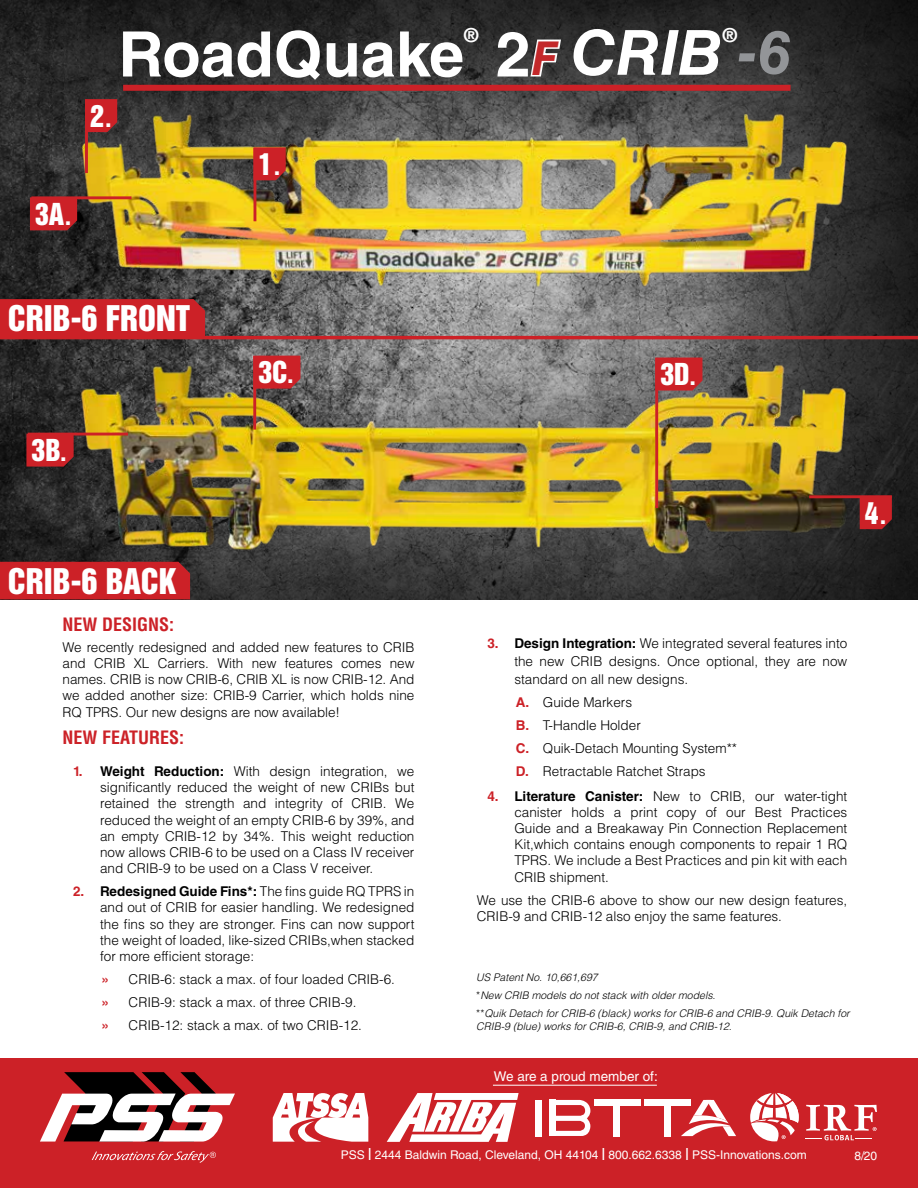
<style>
.page{position:relative;width:918px;height:1188px;background:#fff}
.page>*{position:absolute;margin:0;border:0;box-sizing:border-box;transform-origin:0 0}
.t1{font:700 62.7px "Helvetica LT Std";color:#fff}
.t2{font:italic 700 62.25px "Helvetica LT Std";color:#fff}
.t3{font:32.4px "Helvetica Inserat LT Std";color:#fff}
.t4{font:27.6px "Helvetica Inserat LT Std";color:#fff}
.t5{font:700 19.35px "Helvetica LT Std";color:#fff}
.t6{font:700 condensed 18px "Helvetica LT Std";color:#cc2127}
.t7{font:300 13.5px/16.2px "Helvetica LT Std";color:#000;text-align:justify}
.t8{font:13.5px "Helvetica LT Std";color:#fff}
.t9{font:12px "Helvetica LT Std";color:#fff}
.t10{font:italic 300 10.5px/17.9px "Helvetica LT Std";color:#000}
.s1{font-family:"Helvetica LT Std";font-weight:700;font-stretch:condensed}
.s2{font-style:normal;font-size:62.7px}
.s3{font-size:46.65px}
.s4{color:#939598}
.s5{font-size:59.85px;color:#939598}
.s6{font-weight:700;color:#cc2127}
.s7{font-weight:700}
.s8{font-weight:900}
</style>
<div class="page">
<img style="left:0;top:0;width:918px;height:599px">
<div style="left:0;top:1058px;width:918px;height:130px;background:#cc2127"></div>
<svg style="left:40px;top:1072px;width:195px;height:70px"></svg>
<svg style="left:92px;top:1151px;width:124px;height:12px"></svg>
<svg style="left:272px;top:1093px;width:96px;height:49px"></svg>
<svg style="left:387px;top:1093px;width:132px;height:49px"></svg>
<svg style="left:750px;top:1093px;width:49px;height:48px"></svg>
<svg style="left:806px;top:1105px;width:71px;height:35px"></svg>
<div style="left:536px;top:1100px;width:6px;height:36px;background:#fff"></div>
<div style="left:614px;top:1100px;width:6px;height:36px;background:#fff"></div>
<div style="left:594px;top:1100px;width:47px;height:6px;background:#fff"></div>
<div style="left:664px;top:1100px;width:6px;height:36px;background:#fff"></div>
<div style="left:644px;top:1100px;width:47px;height:6px;background:#fff"></div>
<svg style="left:681px;top:1100px;width:55px;height:36px"></svg>
<svg style="left:549px;top:1100px;width:42px;height:36px"></svg>
<hr style="left:493px;top:1085px;width:164px;height:1px;background:#fff">
<img style="left:72px;top:104px;width:785px;height:189px">
<img style="left:72px;top:359px;width:785px;height:204px">
<svg style="left:85px;top:99px;width:32px;height:33px"></svg>
<hr style="left:85px;top:100px;width:3px;height:73px;background:#cc2127">
<svg style="left:254px;top:147px;width:32px;height:33px"></svg>
<hr style="left:254px;top:148px;width:2px;height:73px;background:#cc2127">
<svg style="left:26px;top:434px;width:48px;height:33px"></svg>
<hr style="left:28px;top:433px;width:100px;height:3px;background:#cc2127">
<svg style="left:30px;top:197px;width:47px;height:33px"></svg>
<hr style="left:31px;top:196px;width:101px;height:3px;background:#cc2127">
<svg style="left:256px;top:356px;width:44px;height:33px"></svg>
<hr style="left:253px;top:356px;width:3px;height:74px;background:#cc2127">
<svg style="left:658px;top:358px;width:44px;height:33px"></svg>
<hr style="left:655px;top:358px;width:3px;height:150px;background:#cc2127">
<svg style="left:860px;top:498px;width:32px;height:31px"></svg>
<hr style="left:809px;top:495px;width:83px;height:3px;background:#cc2127">
<div style="left:0;top:299px;width:205px;height:37px;background:#cc2127"></div>
<div style="left:0;top:562px;width:190px;height:37px;background:#cc2127"></div>
<hr style="left:0;top:336px;width:918px;height:3px;background:#cc2127">
<div style="left:123px;top:85px;width:668px;height:6px;background:#cc2127"></div>
<h3 class="t4" style="left:35px;top:198px;width:39px">3A<span class="s1">.</span></h3>
<h3 class="t4" style="left:90px;top:100px;width:25px">2<span class="s1">.</span></h3>
<h1 class="t1" style="left:118px;top:16px;width:347px">RoadQuake</h1>
<h3 class="t5" style="left:464px;top:24px;width:16px">®</h3>
<h2 class="t2" style="left:496px;top:15px;width:297px"><span class="s2">2</span><span class="s3">F</span> CRIB <span class="s4">-</span><span class="s5">6</span></h2>
<h3 class="t5" style="left:723px;top:24px;width:16px">®</h3>
<h3 class="t4" style="left:259px;top:148px;width:25px">1<span class="s1">.</span></h3>
<h3 class="t3" style="left:8px;top:299px;width:184px">CRIB-6 FRONT</h3>
<h3 class="t4" style="left:258px;top:356px;width:38px">3C<span class="s1">.</span></h3>
<h3 class="t4" style="left:660px;top:358px;width:39px">3D<span class="s1">.</span></h3>
<h3 class="t4" style="left:32px;top:434px;width:38px">3B<span class="s1">.</span></h3>
<h3 class="t3" style="left:8px;top:562px;width:171px">CRIB-6 BACK</h3>
<h3 class="t6" style="left:63px;top:613px;width:113px">NEW DESIGNS:</h3>
<p class="t7" style="left:63px;top:639px;width:353px">We recently redesigned and added new features to CRIB and CRIB XL Carriers. With new features comes new names. CRIB is now CRIB-6, CRIB XL is now CRIB-12. And we added another size: CRIB-9 Carrier, which holds nine RQ TPRS. Our new designs are now available!</p>
<h3 class="t6" style="left:63px;top:726px;width:123px">NEW FEATURES:</h3>
<p class="t7" style="left:100px;top:763px;width:316px;text-indent:-27px"><span class="s6">1.</span> <span class="s7">Weight Reduction:</span> With design integration, we significantly reduced the weight of new CRIBs but retained the strength and integrity of CRIB. We reduced the weight of an empty CRIB-6 by 39%, and an empty CRIB-12 by 34%. This weight reduction now allows CRIB-6 to be used on a Class IV receiver and CRIB-9 to be used on a Class V receiver.</p>
<p class="t7" style="left:100px;top:883px;width:316px;text-indent:-27px"><span class="s6">2.</span> <span class="s7">Redesigned Guide Fins*:</span> The fins guide RQ TPRS in and out of CRIB for easier handling. We redesigned the fins so they are stronger. Fins can now support the weight of loaded, like-sized CRIBs,when stacked for more efficient storage:</p>
<p class="t7" style="left:102px;top:968px;width:295px;line-height:23px;text-align:left"><span class="s6">»</span> CRIB-6: stack a max. of four loaded CRIB-6. <span class="s6">»</span> CRIB-9: stack a max. of three CRIB-9.<br><span class="s6">»</span> CRIB-12: stack a max. of two CRIB-12.</p>
<h3 class="t4" style="left:865px;top:497px;width:25px">4<span class="s1">.</span></h3>
<p class="t7" style="left:514px;top:634px;width:334px;line-height:18px;text-indent:-27px"><span class="s6">3.</span> <span class="s7">Design Integration:</span> We integrated several features into the new CRIB designs. Once optional, they are now standard on all new designs.</p>
<p class="t7" style="left:516px;top:691px;width:223px;line-height:23px;text-align:left"><span class="s6">A.</span> Guide Markers<br><span class="s6">B.</span> T-Handle Holder<br><span class="s6">C.</span> Quik-Detach Mounting System**<br><span class="s6">D.</span> Retractable Ratchet Straps</p>
<p class="t7" style="left:514px;top:788px;width:334px;text-indent:-27px"><span class="s6">4.</span> <span class="s7">Literature Canister:</span> New to CRIB, our water-tight canister holds a print copy of our Best Practices Guide and a Breakaway Pin Connection Replacement Kit,which contains enough components to repair 1 RQ TPRS. We include a Best Practices and pin kit with each CRIB shipment.</p>
<p class="t7" style="left:477px;top:892px;width:372px">We use the CRIB-6 above to show our new design features,<br>CRIB-9 and CRIB-12 also enjoy the same features.</p>
<p class="t10" style="left:476px;top:969px;width:375px">US Patent No. 10,661,697<br>*New CRIB models do not stack with older models.<br>**Quik Detach for CRIB-6 (black) works for CRIB-6 and CRIB-9. Quik Detach for</p>
<p class="t10" style="left:476px;top:1017px;width:257px">CRIB-9 (blue) works for CRIB-6, CRIB-9, and CRIB-12.</p>
<p class="t8" style="left:494px;top:1069px;width:166px">We are a proud member of:</p>
<p class="t9" style="left:341px;top:1148px;width:468px">PSS <span class="s8">|</span> 2444 Baldwin Road, Cleveland, OH 44104 <span class="s8">|</span> 800.662.6338 <span class="s8">|</span> PSS-Innovations.com</p>
<p class="t9" style="left:854px;top:1149px;width:24px">8/20</p>
</div>
